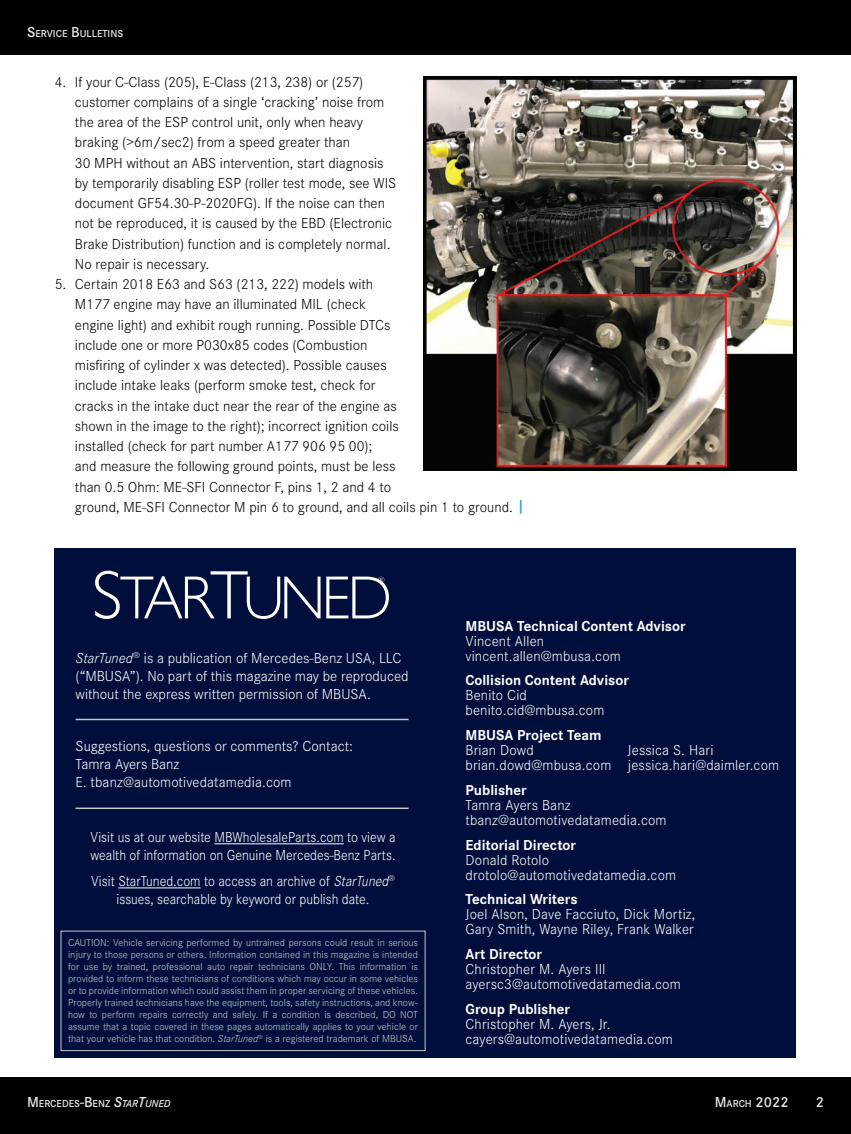
<style>
.page{position:relative;width:851px;height:1134px;background:#fff}
.page>*{position:absolute;margin:0;border:0;box-sizing:border-box;transform-origin:0 0}
.t1{font:300 61.35px "Gill Sans Nova";letter-spacing:-.06em;color:#fff}
.Copy_-_Bullet{font:300 15px/20.2px "Corporate S";color:#000}
.TOC_-_Staff_Name_Con{font:300 15px/15px "Corporate S";letter-spacing:.01em;color:#fff}
.Welcome_message{font:300 15px/18px "Corporate S";color:#fff}
.Welcome_message-2{font:300 15px/18px "Corporate S";color:#fff;scale:.93 1}
.TOC_-_Staff_Title{font:700 15px "Corporate S";color:#fff}
.t2{font:600 15px "Corporate S";color:#e6e7e9}
.Legal{font:300 10.5px/12px "Corporate S";color:#c7c8ca;text-align:justify}
.t3{font:600 10.5px "Corporate S";color:#e6e7e9}
.t4{font:300 9px "Gill Sans Nova";color:#fff}
.s1{font-size:15px}
.s2{font-weight:600;font-size:16.5px;color:#24aae1}
.s3{font-size:69.15px}
.s4{font-style:italic}
.s5{font-style:italic;font-size:15px}
.s6{font-size:10.5px}
</style>
<div class="page">
<div style="left:0;top:1077px;width:850px;height:57px;background:#000"></div>
<div style="left:0;top:0;width:850px;height:55px;background:#000"></div>
<img style="left:423px;top:77px;width:373px;height:393px">
<div style="left:55px;top:548px;width:741px;height:509px;background:#000e3c"></div>
<hr style="left:214px;top:843px;width:130px;height:1px;background:#fff">
<hr style="left:118px;top:888px;width:83px;height:1px;background:#fff">
<div style="left:61px;top:931px;width:364px;height:120px;border:1px solid #c7c8ca"></div>
<hr style="left:76px;top:719px;width:332px;height:1px;background:#c7c8ca">
<hr style="left:76px;top:808px;width:332px;height:1px;background:#c7c8ca">
<p class="t3" style="left:27px;top:27px;width:97px"><span class="s1">S</span>ERVICE <span class="s1">B</span>ULLETINS</p>
<p class="Copy_-_Bullet" style="left:75px;top:71px;width:323px;text-indent:-20px">4. If your C-Class (205), E-Class (213, 238) or (257) customer complains of a single ‘cracking’ noise from the area of the ESP control unit, only when heavy braking (&gt;6m/sec2) from a speed greater than<br>30 MPH without an ABS intervention, start diagnosis by temporarily disabling ESP (roller test mode, see WIS document GF54.30-P-2020FG). If the noise can then not be reproduced, it is caused by the EBD (Electronic Brake Distribution) function and is completely normal.<br>No repair is necessary.</p>
<p class="Copy_-_Bullet" style="left:75px;top:273px;width:451px;text-indent:-20px">5. Certain 2018 E63 and S63 (213, 222) models with<br>M177 engine may have an illuminated MIL (check<br>engine light) and exhibit rough running. Possible DTCs<br>include one or more P030x85 codes (Combustion<br>misfiring of cylinder x was detected). Possible causes<br>include intake leaks (perform smoke test, check for<br>cracks in the intake duct near the rear of the engine as<br>shown in the image to the right); incorrect ignition coils<br>installed (check for part number A177 906 95 00);<br>and measure the following ground points, must be less<br>than 0.5 Ohm: ME-SFI Connector F, pins 1, 2 and 4 to<br>ground, ME-SFI Connector M pin 6 to ground, and all coils pin 1 to ground. <span class="s2">|</span></p>
<p class="t1" style="left:92px;top:560px;width:301px"><span class="s3">S</span>TAR<span class="s3">T</span>UNED</p>
<p class="t4" style="left:378px;top:575px;width:9px">®</p>
<p class="Welcome_message" style="left:76px;top:648px;width:334px"><span class="s4">StarTuned</span><sup>®</sup> is a publication of Mercedes-Benz USA, LLC (“MBUSA”). No part of this magazine may be reproduced without the express written permission of MBUSA.</p>
<p class="Welcome_message" style="left:76px;top:736px;width:279px">Suggestions, questions or comments? Contact:<br>Tamra Ayers Banz</p>
<p class="Welcome_message" style="left:76px;top:772px;width:217px">E. tbanz@automotivedatamedia.com</p>
<p class="Welcome_message-2" style="left:90px;top:828px;width:329px">Visit us at our website MBWholesaleParts.com to view a wealth of information on Genuine Mercedes-Benz Parts.</p>
<p class="Welcome_message-2" style="left:91px;top:872px;width:328px;text-align:center">Visit StarTuned.com to access an archive of <span class="s4">StarTuned</span><sup>® </sup>issues, searchable by keyword or publish date.</p>
<p class="Legal" style="left:68px;top:937px;width:351px">CAUTION: Vehicle servicing performed by untrained persons could result in serious injury to those persons or others. Information contained in this magazine is intended for use by trained, professional auto repair technicians ONLY. This information is provided to inform these technicians of conditions which may occur in some vehicles or to provide information which could assist them in proper servicing of these vehicles.<br>Properly trained technicians have the equipment, tools, safety instructions, and know&shy;how to perform repairs correctly and safely. If a condition is described, DO NOT assume that a topic covered in these pages automatically applies to your vehicle or that your vehicle has that condition. <span class="s4">StarTuned</span><sup>®</sup> is a registered trademark of MBUSA.</p>
<p class="TOC_-_Staff_Title" style="left:465px;top:615px;width:222px">MBUSA Technical Content Advisor</p>
<p class="TOC_-_Staff_Name_Con" style="left:465px;top:633px;width:157px">Vincent Allen vincent.allen@mbusa.com</p>
<p class="TOC_-_Staff_Title" style="left:465px;top:670px;width:165px">Collision Content Advisor</p>
<p class="TOC_-_Staff_Name_Con" style="left:465px;top:687px;width:140px">Benito Cid benito.cid@mbusa.com</p>
<p class="TOC_-_Staff_Title" style="left:465px;top:725px;width:137px">MBUSA Project Team</p>
<p class="TOC_-_Staff_Name_Con" style="left:465px;top:742px;width:70px">Brian Dowd</p>
<p class="TOC_-_Staff_Name_Con" style="left:465px;top:742px;width:315px;text-indent:162px">Jessica S. Hari brian.dowd@mbusa.com jessica.hari@daimler.com</p>
<p class="TOC_-_Staff_Title" style="left:465px;top:780px;width:63px">Publisher</p>
<p class="TOC_-_Staff_Name_Con" style="left:465px;top:797px;width:202px">Tamra Ayers Banz tbanz@automotivedatamedia.com</p>
<p class="TOC_-_Staff_Title" style="left:465px;top:834px;width:112px">Editorial Director</p>
<p class="TOC_-_Staff_Name_Con" style="left:465px;top:852px;width:212px">Donald Rotolo drotolo@automotivedatamedia.com</p>
<p class="TOC_-_Staff_Title" style="left:465px;top:889px;width:113px">Technical Writers</p>
<p class="TOC_-_Staff_Name_Con" style="left:465px;top:906px;width:231px">Joel Alson, Dave Facciuto, Dick Mortiz,<br>Gary Smith, Wayne Riley, Frank Walker</p>
<p class="TOC_-_Staff_Title" style="left:465px;top:944px;width:78px">Art Director</p>
<p class="TOC_-_Staff_Name_Con" style="left:465px;top:961px;width:217px">Christopher M. Ayers III ayersc3@automotivedatamedia.com</p>
<p class="TOC_-_Staff_Title" style="left:465px;top:999px;width:106px">Group Publisher</p>
<p class="TOC_-_Staff_Name_Con" style="left:465px;top:1016px;width:209px">Christopher M. Ayers, Jr. cayers@automotivedatamedia.com</p>
<p class="t3" style="left:27px;top:1096px;width:145px"><span class="s1">M</span>ERCEDES<span class="s1">-B</span>ENZ <span class="s5">S</span><span class="s4">TAR</span><span class="s5">T</span><span class="s4">UNED</span></p>
<p class="t2" style="left:714px;top:1092px;width:76px">M<span class="s6">ARCH</span> 2022</p>
<p class="t2" style="left:815px;top:1092px;width:10px">2</p>
</div>
